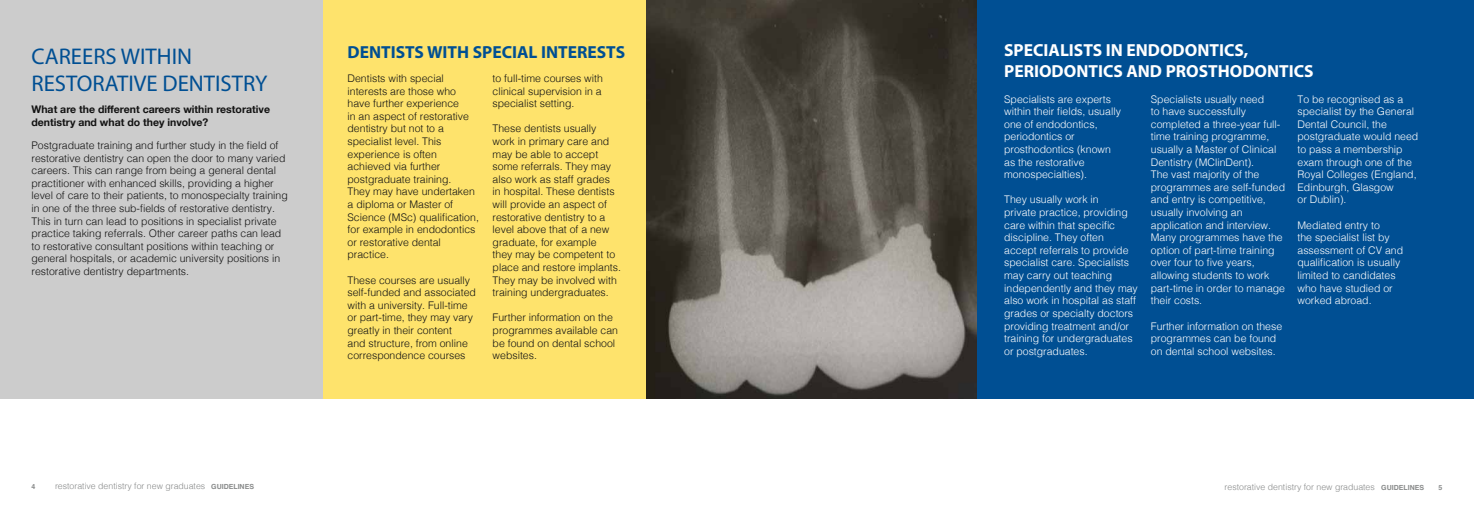
<style>
.page{position:relative;width:1474px;height:521px;background:#fff}
.page>*{position:absolute;margin:0;border:0;box-sizing:border-box;transform-origin:0 0}
.t1{font:22.75px/27.3px "Myriad Pro";color:#004f93}
.t2{font:700 17.5px/21px "Myriad Pro";color:#fff}
.t3{font:700 17.5px "Myriad Pro";color:#004f93}
.t4{font:300 10.5px/12.6px "Helvetica";color:#121212}
.t5{font:300 10.5px/12.6px "Helvetica";color:#fff}
.t6{font:700 10.5px/12.6px "Helvetica Neue";color:#121212}
.t7{font:300 8.75px "Helvetica";color:#888a8a}
.t8{font:700 7px "Helvetica";color:#888a8a}
.s1{font-weight:700;font-size:7px}
</style>
<div class="page">
<img style="left:645px;top:0;width:332px;height:398px">
<div style="left:0;top:0;width:322px;height:399px;background:#ccc"></div>
<div style="left:322px;top:0;width:323px;height:399px;background:#fee36c"></div>
<div style="left:977px;top:0;width:496px;height:398px;background:#004f93"></div>
<h1 class="t1" style="left:32px;top:42px;width:237px">CAREERS WITHIN<br>RESTORATIVE DENTISTRY</h1>
<p class="t6" style="left:32px;top:103px;width:240px">What are the different careers within restorative dentistry and what do they involve?</p>
<p class="t4" style="left:32px;top:138px;width:258px">Postgraduate training and further study in the field of restorative dentistry can open the door to many varied careers. This can range from being a general dental practitioner with enhanced skills, providing a higher level of care to their patients, to monospecialty training in one of the three sub-fields of restorative dentistry.<br>This in turn can lead to positions in specialist private practice taking referrals. Other career paths can lead to restorative consultant positions within teaching or general hospitals, or academic university positions in restorative dentistry departments.</p>
<h2 class="t3" style="left:347px;top:40px;width:279px">DENTISTS WITH SPECIAL INTERESTS</h2>
<h2 class="t2" style="left:1004px;top:39px;width:311px">SPECIALISTS IN ENDODONTICS,<br>PERIODONTICS AND PROSTHODONTICS</h2>
<p class="t4" style="left:492px;top:71px;width:112px;text-align:justify">to full-time courses with clinical supervision in a specialist setting.</p>
<p class="t4" style="left:492px;top:122px;width:130px">These dentists usually work in primary care and may be able to accept some referrals. They may also work as staff grades<br>in hospital. These dentists will provide an aspect of restorative dentistry to a level above that of a new graduate, for example<br>they may be competent to place and restore implants.<br>They may be involved with training undergraduates.</p>
<p class="t4" style="left:492px;top:311px;width:127px">Further information on the programmes available can be found on dental school websites.</p>
<p class="t4" style="left:347px;top:71px;width:133px">Dentists with special interests are those who have further experience<br>in an aspect of restorative dentistry but not to a specialist level. This experience is often achieved via further postgraduate training.<br>They may have undertaken a diploma or Master of<br>Science (MSc) qualification, for example in endodontics or restorative dental practice.</p>
<p class="t4" style="left:347px;top:273px;width:130px">These courses are usually self-funded and associated with a university. Full-time or part-time, they may vary greatly in their content<br>and structure, from online correspondence courses</p>
<p class="t5" style="left:1004px;top:92px;width:118px">Specialists are experts within their fields, usually one of endodontics, periodontics or prosthodontics (known as the restorative monospecialties).</p>
<p class="t5" style="left:1004px;top:193px;width:135px">They usually work in<br>private practice, providing care within that specific discipline. They often accept referrals to provide specialist care. Specialists may carry out teaching independently and they may also work in hospital as staff grades or specialty doctors providing treatment and/or training for undergraduates or postgraduates.</p>
<p class="t5" style="left:1150px;top:92px;width:136px">Specialists usually need<br>to have successfully completed a three-year full&shy;time training programme, usually a Master of Clinical<br>Dentistry (MClinDent).<br>The vast majority of the programmes are self-funded and entry is competitive, usually involving an application and interview.<br>Many programmes have the option of part-time training over four to five years, allowing students to work part-time in order to manage their costs.</p>
<p class="t5" style="left:1150px;top:319px;width:133px">Further information on these programmes can be found on dental school websites.</p>
<p class="t5" style="left:1297px;top:92px;width:122px">To be recognised as a specialist by the General<br>Dental Council, the postgraduate would need to pass a membership exam through one of the<br>Royal Colleges (England,<br>Edinburgh, Glasgow<br>or Dublin).</p>
<p class="t5" style="left:1297px;top:218px;width:107px">Mediated entry to<br>the specialist list by assessment of CV and qualification is usually limited to candidates who have studied or worked abroad.</p>
<p class="t8" style="left:32px;top:481px;width:5px">4</p>
<p class="t7" style="left:55px;top:479px;width:200px">restorative dentistry for new graduates <span class="s1">GUIDELINES</span></p>
<p class="t7" style="left:1224px;top:479px;width:201px">restorative dentistry for new graduates <span class="s1">GUIDELINES</span></p>
<p class="t8" style="left:1438px;top:481px;width:5px">5</p>
</div>
